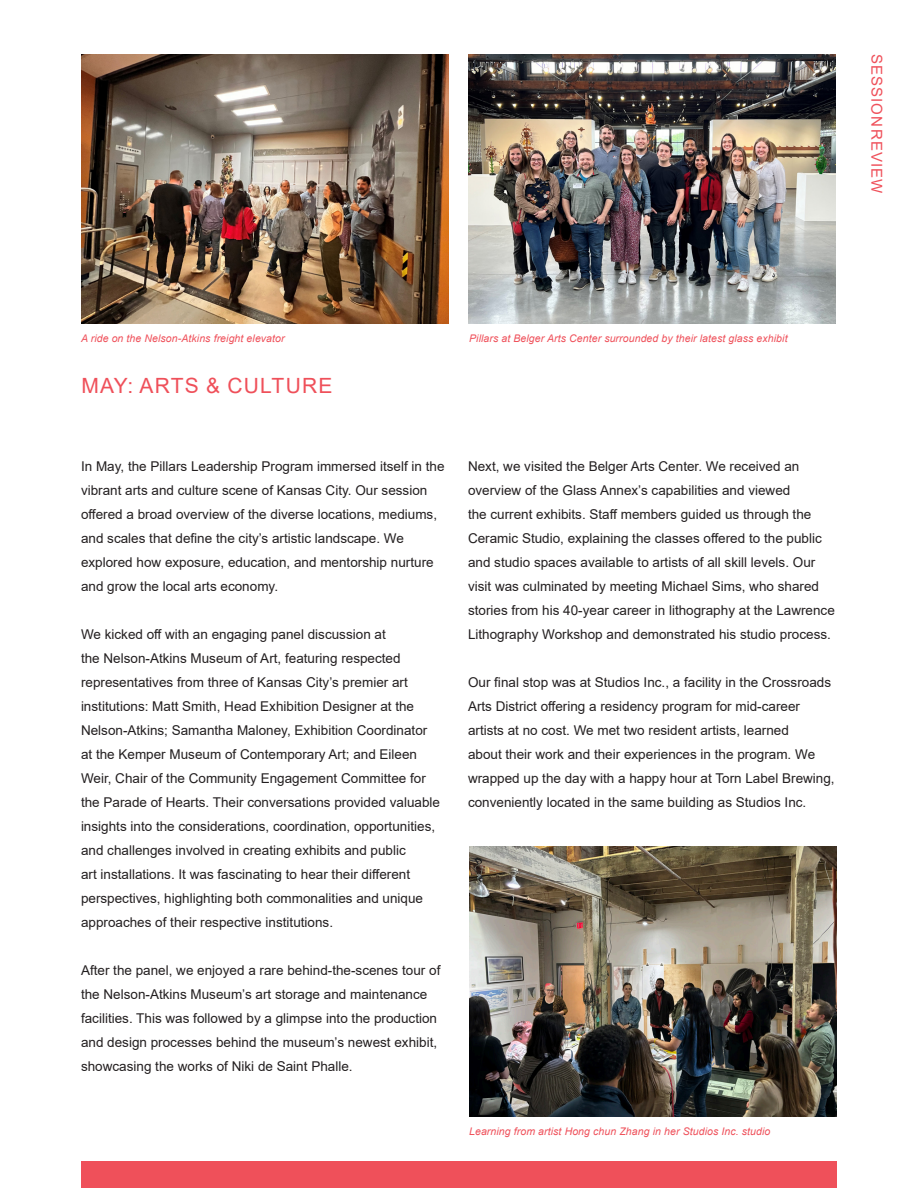
<style>
.page{position:relative;width:918px;height:1188px;background:#fff}
.page>*{position:absolute;margin:0;border:0;box-sizing:border-box;transform-origin:0 0}
.heading{font:21px "Arial";letter-spacing:.06em;color:#ef505a}
.t1{font:15px "Arial";letter-spacing:.065em;color:#ef505a}
.t2{font:13.5px/24px "Arial";color:#231f20}
.t3{font:italic 10.5px "Arial";letter-spacing:.01em;color:#ef505a}
</style>
<div class="page">
<div style="left:81px;top:1161px;width:756px;height:27px;background:#ef505a"></div>
<img style="left:468px;top:54px;width:368px;height:270px">
<img style="left:469px;top:847px;width:368px;height:270px">
<img style="left:81px;top:54px;width:368px;height:270px">
<p class="t1" style="left:887px;top:54px;width:141px;rotate:90deg">SESSION REVIEW</p>
<p class="t3" style="left:81px;top:332px;width:205px">A ride on the Nelson-Atkins freight elevator</p>
<p class="heading" style="left:81px;top:371px;width:253px">MAY: ARTS &amp; CULTURE</p>
<p class="t3" style="left:469px;top:332px;width:320px">Pillars at Belger Arts Center surrounded by their latest glass exhibit</p>
<p class="t2" style="left:81px;top:454px;width:365px">In May, the Pillars Leadership Program immersed itself in the vibrant arts and culture scene of Kansas City. Our session offered a broad overview of the diverse locations, mediums, and scales that define the city’s artistic landscape. We explored how exposure, education, and mentorship nurture and grow the local arts economy.</p>
<p class="t2" style="left:81px;top:622px;width:361px">We kicked off with an engaging panel discussion at<br>the Nelson-Atkins Museum of Art, featuring respected representatives from three of Kansas City’s premier art institutions: Matt Smith, Head Exhibition Designer at the Nelson-Atkins; Samantha Maloney, Exhibition Coordinator at the Kemper Museum of Contemporary Art; and Eileen Weir, Chair of the Community Engagement Committee for the Parade of Hearts. Their conversations provided valuable insights into the considerations, coordination, opportunities, and challenges involved in creating exhibits and public<br>art installations. It was fascinating to hear their different perspectives, highlighting both commonalities and unique approaches of their respective institutions.</p>
<p class="t2" style="left:81px;top:958px;width:361px">After the panel, we enjoyed a rare behind-the-scenes tour of the Nelson-Atkins Museum’s art storage and maintenance facilities. This was followed by a glimpse into the production and design processes behind the museum’s newest exhibit, showcasing the works of Niki de Saint Phalle.</p>
<p class="t2" style="left:468px;top:454px;width:368px">Next, we visited the Belger Arts Center. We received an overview of the Glass Annex’s capabilities and viewed<br>the current exhibits. Staff members guided us through the Ceramic Studio, explaining the classes offered to the public and studio spaces available to artists of all skill levels. Our visit was culminated by meeting Michael Sims, who shared stories from his 40-year career in lithography at the Lawrence Lithography Workshop and demonstrated his studio process.</p>
<p class="t2" style="left:468px;top:670px;width:368px">Our final stop was at Studios Inc., a facility in the Crossroads Arts District offering a residency program for mid-career artists at no cost. We met two resident artists, learned<br>about their work and their experiences in the program. We wrapped up the day with a happy hour at Torn Label Brewing, conveniently located in the same building as Studios Inc.</p>
<p class="t3" style="left:469px;top:1124px;width:303px">Learning from artist Hong chun Zhang in her Studios Inc. studio</p>
</div>
